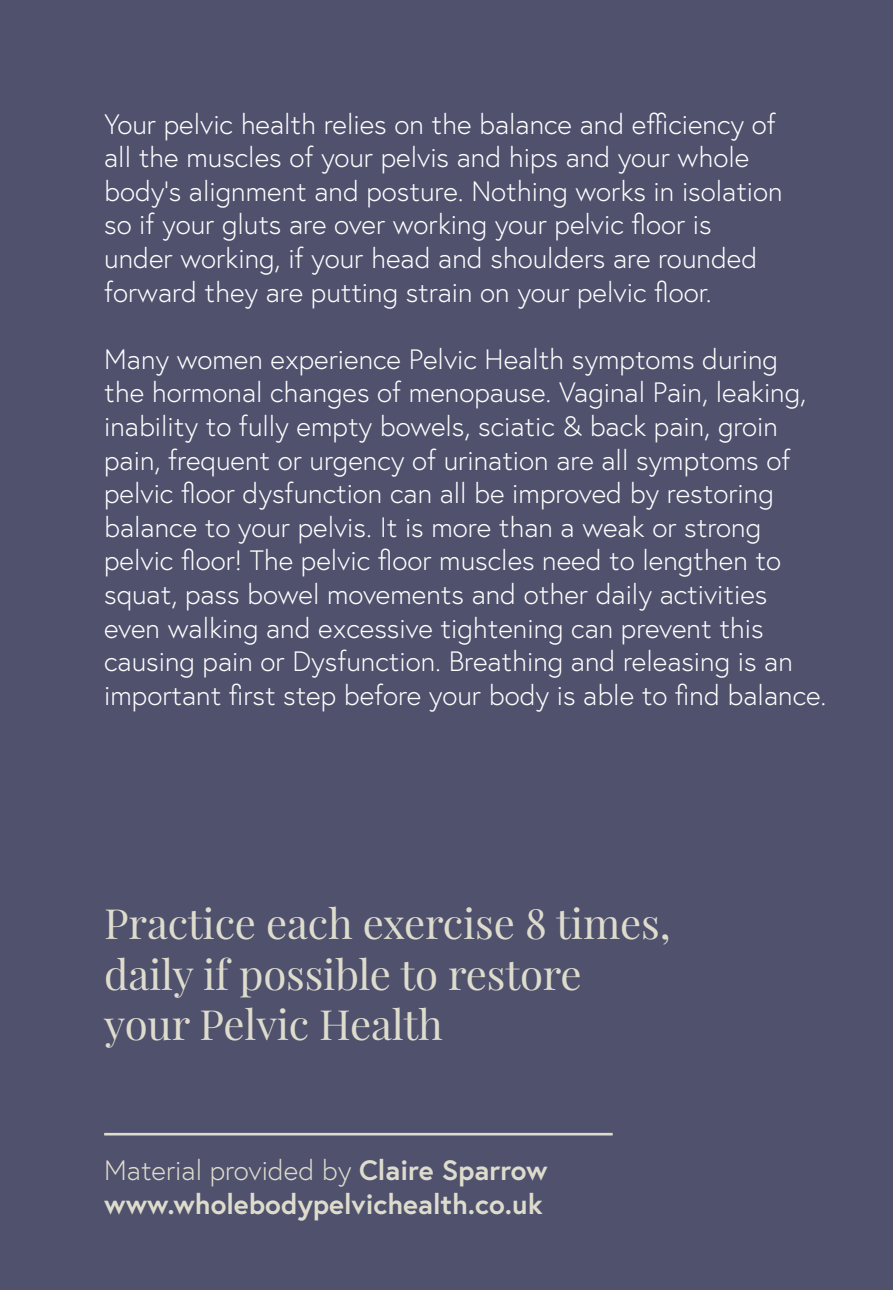
<style>
.page{position:relative;width:893px;height:1290px;background:#4f516d}
.page>*{position:absolute;margin:0;border:0;box-sizing:border-box;transform-origin:0 0}
.t1{font:41.65px/50.4px "Playfair Display";letter-spacing:-.005em;color:#dedccd}
.t2{font:300 28px/33.6px "Europa";color:#fff}
.t3{font:700 28px/33.6px "Europa";color:#dedccd}
.s1{font-weight:300}
</style>
<div class="page">
<hr style="left:104px;top:1133px;width:509px;height:2px;background:#dedccd">
<p class="t2" style="left:104px;top:107px;width:680px">Your pelvic health relies on the balance and efficiency of all the muscles of your pelvis and hips and your whole body’s alignment and posture. Nothing works in isolation so if your gluts are over working your pelvic floor is under working, if your head and shoulders are rounded forward they are putting strain on your pelvic floor.</p>
<p class="t2" style="left:104px;top:342px;width:724px">Many women experience Pelvic Health symptoms during<br>the hormonal changes of menopause. Vaginal Pain, leaking, inability to fully empty bowels, sciatic &amp; back pain, groin pain, frequent or urgency of urination are all symptoms of pelvic floor dysfunction can all be improved by restoring balance to your pelvis. It is more than a weak or strong pelvic floor! The pelvic floor muscles need to lengthen to squat, pass bowel movements and other daily activities even walking and excessive tightening can prevent this causing pain or Dysfunction. Breathing and releasing is an important first step before your body is able to find balance.</p>
<h1 class="t1" style="left:104px;top:898px;width:568px">Practice each exercise 8 times, daily if possible to restore your Pelvic Health</h1>
<p class="t3" style="left:104px;top:1153px;width:445px"><span class="s1">Material provided by</span> Claire Sparrow www.wholebodypelvichealth.co.uk</p>
</div>
